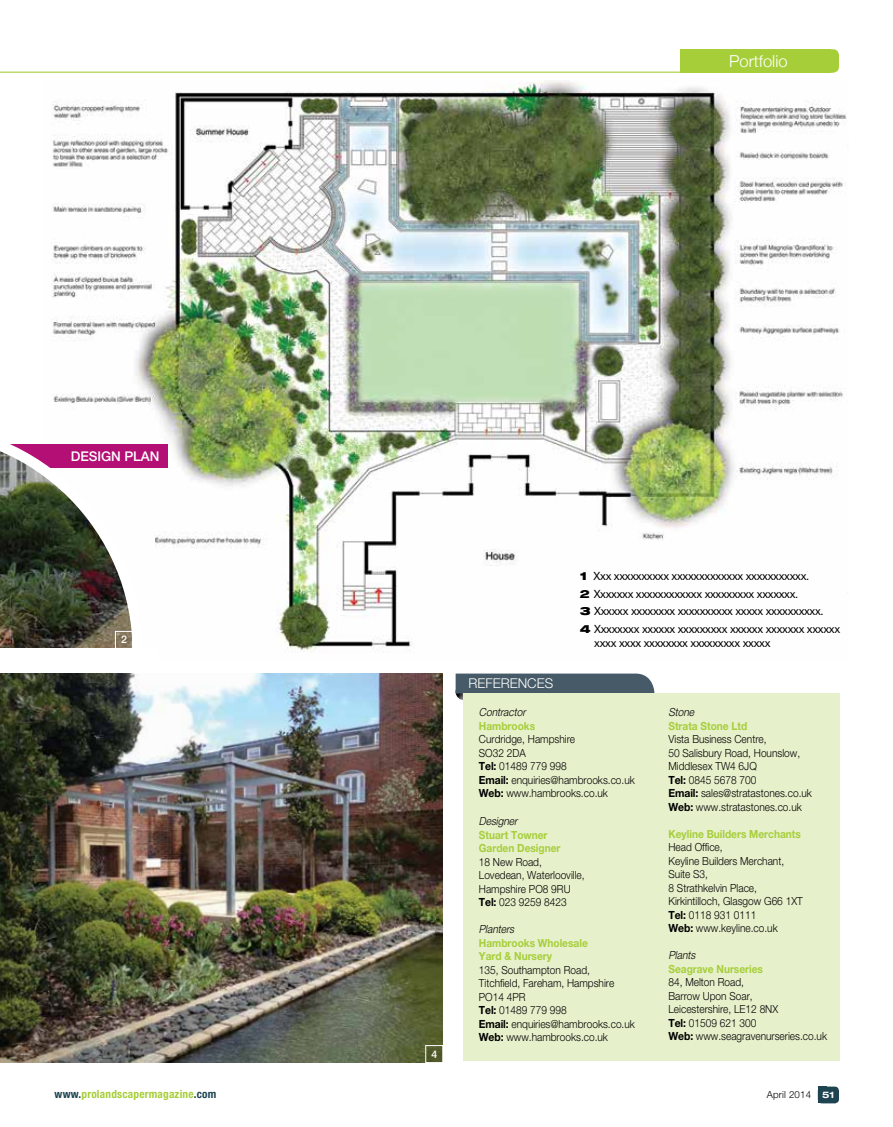
<style>
.page{position:relative;width:893px;height:1127px;background:#fff}
.page>*{position:absolute;margin:0;border:0;box-sizing:border-box;transform-origin:0 0}
.t1{font:300 16.5px "Helvetica Neue";color:#fff}
.t2{font:300 13.5px "Helvetica Neue LT Std";color:#fff}
.t3{font:500 13.35px "Helvetica Neue LT Std";letter-spacing:-.005em;color:#fff}
.t4{font:11.25px/17.7px "Helvetica Neue";letter-spacing:-.03em;color:#000}
.t5{font:700 condensed 11.25px "Helvetica Neue LT Std";letter-spacing:.02em;color:#a6ce39}
.t6{font:300 11.1px/13.5px "Helvetica Neue LT Std";color:#000;scale:.91 1}
.t7{font:700 11.1px/13.5px "Helvetica Neue LT Std";color:#a6ce39;scale:.91 1}
.t8{font:italic 300 11.1px "Helvetica Neue LT Std";color:#000;scale:.91 1}
.t9{font:500 10.5px "Helvetica Neue LT Std";color:#fff}
.t10{font:300 9.75px "Helvetica Neue LT Std";letter-spacing:.02em;color:#000}
.s1{font-family:"Helvetica Neue LT Std";font-weight:900;font-stretch:expanded}
.s2{font-family:"Helvetica Neue LT Std";font-weight:800;font-stretch:expanded}
.s3{font-weight:700;font-size:11.25px}
.s4{color:#1e4451}
.s5{font-weight:700;font-stretch:expanded;font-size:9px;color:#fff}
</style>
<div class="page">
<div style="left:818px;top:1086px;width:21px;height:17px;background:#1e4451;border-radius:4px"></div>
<img style="left:51px;top:81px;width:796px;height:572px">
<div style="left:0;top:444px;width:167px;height:24px;background:#b30f75"></div>
<hr style="left:0;top:72px;width:831px;height:1px;background:#a6ce39">
<div style="left:809px;top:49px;width:30px;height:24px;background:#a6ce39;border-radius:6px"></div>
<div style="left:680px;top:49px;width:133px;height:23px;background:#a6ce39"></div>
<svg style="left:456px;top:683px;width:16px;height:17px"></svg>
<div style="left:456px;top:673px;width:198px;height:20px;background:#465b67"></div>
<div style="left:463px;top:693px;width:377px;height:368px;background:#e6f0cb"></div>
<svg style="left:0;top:423px;width:143px;height:225px"></svg>
<div style="left:0;top:648px;width:157px;height:438px;background:#fff"></div>
<img style="left:0;top:673px;width:442px;height:389px">
<div style="left:115px;top:631px;width:18px;height:18px;border:1px solid #fff"></div>
<div style="left:425px;top:1045px;width:18px;height:18px;border:1px solid #fff"></div>
<p class="t3" style="left:71px;top:448px;width:90px">DESIGN PLAN</p>
<p class="t9" style="left:121px;top:633px;width:7px">2</p>
<h1 class="t1" style="left:729px;top:48px;width:60px">Portfolio</h1>
<p class="t9" style="left:431px;top:1047px;width:7px">4</p>
<p class="t4" style="left:580px;top:566px;width:262px"><span class="s1">1</span> Xxx xxxxxxxxxx xxxxxxxxxxxxx xxxxxxxxxxx.<br><span class="s2">2</span> Xxxxxxx xxxxxxxxxxxx xxxxxxxxx xxxxxxx.<br><span class="s1">3</span> Xxxxxx xxxxxxxx xxxxxxxxxx xxxxx xxxxxxxxxx.<br><span class="s1">4</span> Xxxxxxxx xxxxxx xxxxxxxxx xxxxxx xxxxxxx xxxxxx</p>
<p class="t4" style="left:594px;top:633px;width:178px">xxxx xxxx xxxxxxxx xxxxxxxxx xxxxx</p>
<p class="t2" style="left:468px;top:675px;width:86px">REFERENCES</p>
<p class="t8" style="left:479px;top:705px;width:56px">Contractor</p>
<p class="t7" style="left:479px;top:719px;width:63px">Hambrooks</p>
<p class="t6" style="left:479px;top:732px;width:173px">Curdridge, Hampshire<br>SO32 2DA<br><span class="s3">Tel:</span> 01489 779 998<br><span class="s3">Email:</span> enquiries@hambrooks.co.uk<br><span class="s3">Web:</span> www.hambrooks.co.uk</p>
<p class="t8" style="left:479px;top:814px;width:47px">Designer</p>
<p class="t7" style="left:479px;top:828px;width:91px">Stuart Towner<br>Garden Designer</p>
<p class="t6" style="left:479px;top:855px;width:118px">18 New Road,<br>Lovedean, Waterlooville,<br>Hampshire PO8 9RU<br><span class="s3">Tel:</span> 023 9259 8423</p>
<p class="t8" style="left:479px;top:922px;width:43px">Planters</p>
<p class="t7" style="left:479px;top:936px;width:121px">Hambrooks Wholesale<br>Yard &amp; Nursery</p>
<p class="t6" style="left:479px;top:963px;width:173px">135, Southampton Road,<br>Titchfield, Fareham, Hampshire<br>PO14 4PR<br><span class="s3">Tel:</span> 01489 779 998<br><span class="s3">Email:</span> enquiries@hambrooks.co.uk<br><span class="s3">Web:</span> www.hambrooks.co.uk</p>
<p class="t8" style="left:668px;top:705px;width:33px">Stone</p>
<p class="t7" style="left:668px;top:719px;width:88px">Strata Stone Ltd</p>
<p class="t6" style="left:668px;top:732px;width:159px">Vista Business Centre,<br>50 Salisbury Road, Hounslow,<br>Middlesex TW4 6JQ<br><span class="s3">Tel:</span> 0845 5678 700<br><span class="s3">Email:</span> sales@stratastones.co.uk<br><span class="s3">Web:</span> www.stratastones.co.uk</p>
<p class="t7" style="left:668px;top:827px;width:147px">Keyline Builders Merchants</p>
<p class="t6" style="left:668px;top:840px;width:149px">Head Office,<br>Keyline Builders Merchant,<br>Suite S3,<br>8 Strathkelvin Place,<br>Kirkintilloch, Glasgow G66 1XT<br><span class="s3">Tel:</span> 0118 931 0111<br><span class="s3">Web:</span> www.keyline.co.uk</p>
<p class="t8" style="left:668px;top:948px;width:34px">Plants</p>
<p class="t7" style="left:668px;top:962px;width:105px">Seagrave Nurseries</p>
<p class="t6" style="left:668px;top:975px;width:176px">84, Melton Road,<br>Barrow Upon Soar,<br>Leicestershire, LE12 8NX<br><span class="s3">Tel:</span> 01509 621 300<br><span class="s3">Web:</span> www.seagravenurseries.co.uk</p>
<p class="t5" style="left:55px;top:1087px;width:163px"><span class="s4">www.</span>prolandscapermagazine<span class="s4">.com</span></p>
<p class="t10" style="left:767px;top:1089px;width:69px">April 2014 <span class="s5">51</span></p>
</div>
